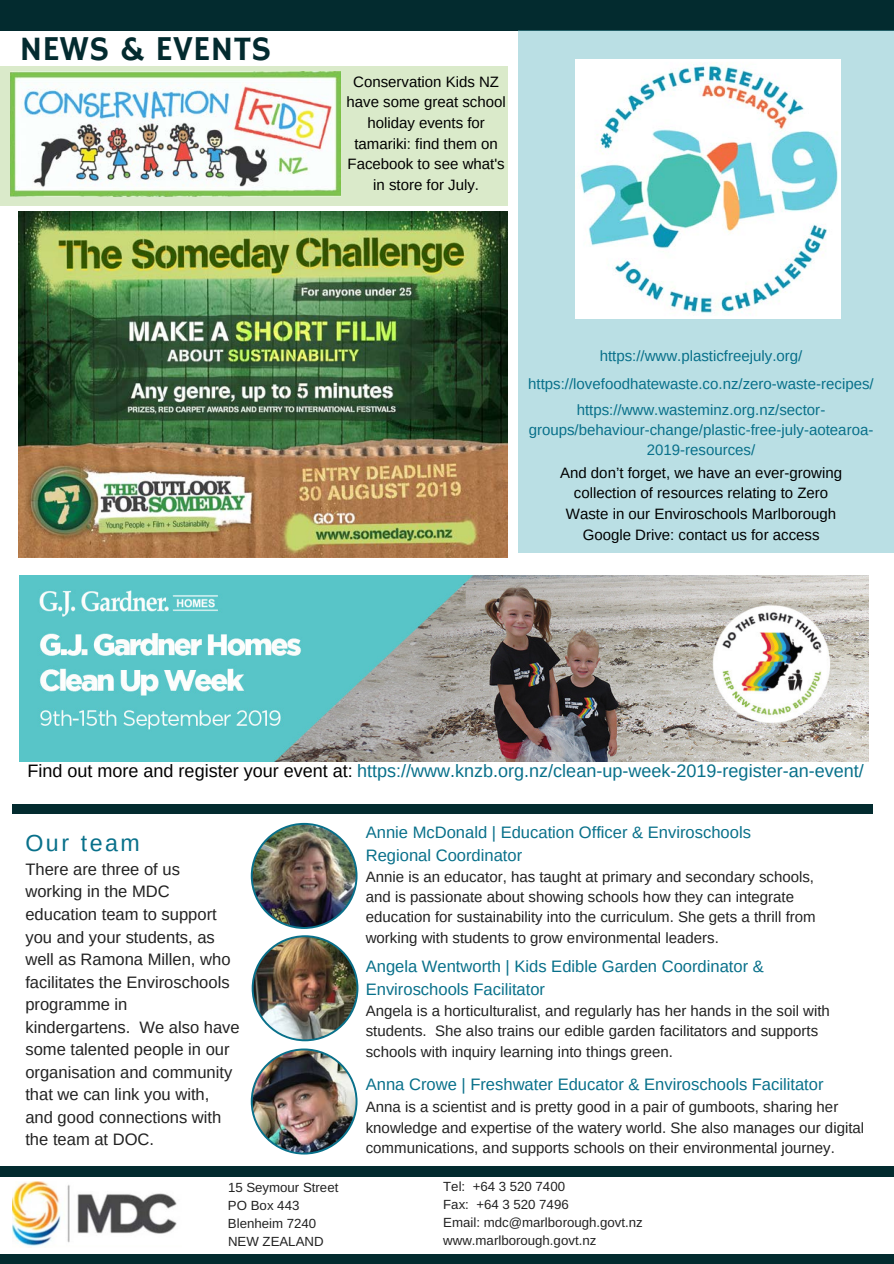
<style>
.page{position:relative;width:894px;height:1264px;background:#fff}
.page>*{position:absolute;margin:0;border:0;box-sizing:border-box;transform-origin:0 0}
.t1{font:34.8px "Hammersmith One";color:#032b2f}
.t2{font:23.25px "Arimo";letter-spacing:.11em;color:#08708a}
.t3{font:18px "Arimo";color:#08708a}
.t4{font:16.5px "Arimo";color:#222}
.t5{font:16.5px "Arimo";color:#08708a}
.t6{font:15px "Arimo";color:#222}
.t7{font:15px/20.7px "Arimo";color:#000;text-align:center}
.t8{font:15px/25.8px "Arimo";color:#08708a;text-align:center}
.t9{font:13.2px "Arimo";color:#222}
.s1{color:#000}
</style>
<div class="page">
<div style="left:0;top:0;width:893px;height:31px;background:#032b2f"></div>
<div style="left:518px;top:30px;width:375px;height:523px;background:#badfe4"></div>
<div style="left:0;top:66px;width:507px;height:139px;background:#daeaca"></div>
<div style="left:0;top:1166px;width:893px;height:10px;background:#032b2f"></div>
<div style="left:0;top:1254px;width:893px;height:9px;background:#032b2f"></div>
<div style="left:12px;top:804px;width:861px;height:9px;background:#032b2f"></div>
<img style="left:11px;top:71px;width:329px;height:125px">
<img style="left:18px;top:211px;width:489px;height:346px">
<img style="left:575px;top:59px;width:265px;height:259px">
<img style="left:20px;top:575px;width:847px;height:186px">
<img style="left:251px;top:823px;width:106px;height:105px">
<img style="left:251px;top:935px;width:107px;height:106px">
<img style="left:251px;top:1048px;width:106px;height:106px">
<img style="left:12px;top:1181px;width:165px;height:65px">
<h1 class="t1" style="left:20px;top:29px;width:253px">NEWS &amp; EVENTS</h1>
<p class="t7" style="left:346px;top:71px;width:161px">Conservation Kids NZ have some great school holiday events for tamariki: find them on<br>Facebook to see what's in store for July.</p>
<p class="t8" style="left:599px;top:343px;width:204px">https://www.plasticfreejuly.org/</p>
<p class="t8" style="left:528px;top:371px;width:347px">https://lovefoodhatewaste.co.nz/zero-waste-recipes/ https://www.wasteminz.org.nz/sector-</p>
<p class="t8" style="left:528px;top:420px;width:346px;line-height:20.2px">groups/behaviour-change/plastic-free-july-aotearoa-<br>2019-resources/</p>
<p class="t7" style="left:560px;top:462px;width:283px">And don’t forget, we have an ever-growing collection of resources relating to Zero Waste in our Enviroschools Marlborough Google Drive: contact us for access</p>
<p class="t3" style="left:27px;top:761px;width:837px"><span class="s1">Find out more and register your event at:</span> https://www.knzb.org.nz/clean-up-week-2019-register-an-event/</p>
<p class="t5" style="left:365px;top:823px;width:386px">Annie McDonald | Education Officer &amp; Enviroschools</p>
<h1 class="t2" style="left:25px;top:830px;width:116px">Our team</h1>
<p class="t5" style="left:365px;top:845px;width:158px">Regional Coordinator</p>
<p class="t4" style="left:25px;top:860px;width:156px">There are three of us</p>
<p class="t6" style="left:365px;top:868px;width:449px">Annie is an educator, has taught at primary and secondary schools,</p>
<p class="t4" style="left:25px;top:882px;width:146px">working in the MDC</p>
<p class="t6" style="left:365px;top:888px;width:429px">and is passionate about showing schools how they can integrate</p>
<p class="t4" style="left:25px;top:905px;width:193px">education team to support</p>
<p class="t6" style="left:365px;top:908px;width:451px">education for sustainability into the curriculum. She gets a thrill from</p>
<p class="t4" style="left:25px;top:927px;width:191px">you and your students, as</p>
<p class="t6" style="left:365px;top:929px;width:354px">working with students to grow environmental leaders.</p>
<p class="t4" style="left:25px;top:950px;width:206px">well as Ramona Millen, who</p>
<p class="t5" style="left:365px;top:957px;width:399px">Angela Wentworth | Kids Edible Garden Coordinator &amp;</p>
<p class="t4" style="left:25px;top:972px;width:206px">facilitates the Enviroschools</p>
<p class="t5" style="left:365px;top:979px;width:181px">Enviroschools Facilitator</p>
<p class="t4" style="left:25px;top:995px;width:104px">programme in</p>
<p class="t6" style="left:365px;top:1002px;width:465px">Angela is a horticulturalist, and regularly has her hands in the soil with</p>
<p class="t4" style="left:25px;top:1017px;width:216px">kindergartens. We also have</p>
<p class="t6" style="left:365px;top:1022px;width:454px">students. She also trains our edible garden facilitators and supports</p>
<p class="t4" style="left:25px;top:1040px;width:206px">some talented people in our</p>
<p class="t6" style="left:365px;top:1042px;width:308px">schools with inquiry learning into things green.</p>
<p class="t4" style="left:25px;top:1062px;width:208px">organisation and community</p>
<p class="t5" style="left:365px;top:1075px;width:459px">Anna Crowe | Freshwater Educator &amp; Enviroschools Facilitator</p>
<p class="t4" style="left:25px;top:1085px;width:185px">that we can link you with,</p>
<p class="t6" style="left:365px;top:1098px;width:474px">Anna is a scientist and is pretty good in a pair of gumboots, sharing her</p>
<p class="t4" style="left:25px;top:1107px;width:197px">and good connections with</p>
<p class="t6" style="left:365px;top:1119px;width:500px">knowledge and expertise of the watery world. She also manages our digital</p>
<p class="t4" style="left:25px;top:1130px;width:130px">the team at DOC.</p>
<p class="t6" style="left:365px;top:1139px;width:470px">communications, and supports schools on their environmental journey.</p>
<p class="t9" style="left:228px;top:1179px;width:112px">15 Seymour Street</p>
<p class="t9" style="left:443px;top:1179px;width:123px">Tel: +64 3 520 7400</p>
<p class="t9" style="left:228px;top:1197px;width:73px">PO Box 443</p>
<p class="t9" style="left:443px;top:1197px;width:127px">Fax: +64 3 520 7496</p>
<p class="t9" style="left:228px;top:1215px;width:90px">Blenheim 7240</p>
<p class="t9" style="left:443px;top:1215px;width:201px">Email: mdc@marlborough.govt.nz</p>
<p class="t9" style="left:228px;top:1233px;width:97px">NEW ZEALAND</p>
<p class="t9" style="left:443px;top:1233px;width:154px">www.marlborough.govt.nz</p>
</div>
